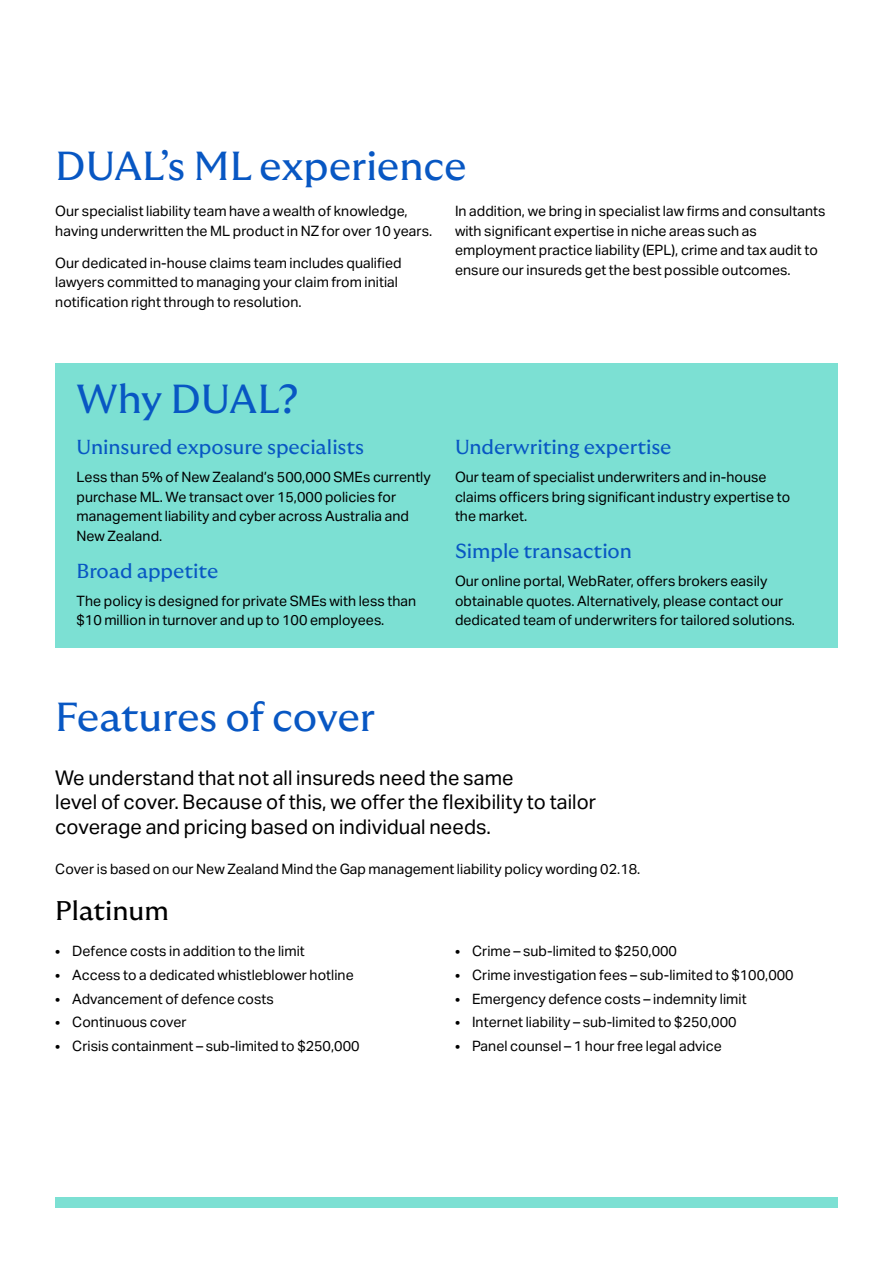
<style>
.page{position:relative;width:893px;height:1263px;background:#fff}
.page>*{position:absolute;margin:0;border:0;box-sizing:border-box;transform-origin:0 0}
.t1{font:40.5px "GT Ultra Median";letter-spacing:-.005em;color:#0857c3}
.t2{font:27px "GT Ultra Median";color:#000}
.t3{font:20.25px/24.3px "Aktiv Grotesk";color:#000}
.t4{font:20.25px "GT Ultra Median";color:#0857c3}
.t5{font:14.25px/19.5px "Aktiv Grotesk";color:#000}
</style>
<div class="page">
<div style="left:55px;top:1197px;width:783px;height:11px;background:#7ce0d3"></div>
<div style="left:55px;top:363px;width:783px;height:284px;background:#7ce0d3"></div>
<h1 class="t1" style="left:55px;top:143px;width:413px">DUAL’s ML experience</h1>
<p class="t5" style="left:55px;top:201px;width:378px">Our specialist liability team have a wealth of knowledge, having underwritten the ML product in NZ for over 10 years.</p>
<p class="t5" style="left:55px;top:253px;width:348px">Our dedicated in-house claims team includes qualified lawyers committed to managing your claim from initial notification right through to resolution.</p>
<p class="t5" style="left:455px;top:201px;width:372px">In addition, we bring in specialist law firms and consultants with significant expertise in niche areas such as employment practice liability (EPL), crime and tax audit to ensure our insureds get the best possible outcomes.</p>
<h1 class="t1" style="left:77px;top:376px;width:224px">Why DUAL?</h1>
<h3 class="t4" style="left:77px;top:436px;width:289px">Uninsured exposure specialists</h3>
<p class="t5" style="left:77px;top:467px;width:356px">Less than 5% of New Zealand’s 500,000 SMEs currently purchase ML. We transact over 15,000 policies for management liability and cyber across Australia and New Zealand.</p>
<h3 class="t4" style="left:77px;top:559px;width:143px">Broad appetite</h3>
<p class="t5" style="left:77px;top:591px;width:341px">The policy is designed for private SMEs with less than $10 million in turnover and up to 100 employees.</p>
<h3 class="t4" style="left:455px;top:436px;width:218px">Underwriting expertise</h3>
<p class="t5" style="left:455px;top:467px;width:337px">Our team of specialist underwriters and in-house claims officers bring significant industry expertise to the market.</p>
<h3 class="t4" style="left:455px;top:540px;width:178px">Simple transaction</h3>
<p class="t5" style="left:455px;top:572px;width:342px">Our online portal, WebRater, offers brokers easily obtainable quotes. Alternatively, please contact our dedicated team of underwriters for tailored solutions.</p>
<h1 class="t1" style="left:55px;top:695px;width:321px">Features of cover</h1>
<h3 class="t3" style="left:55px;top:766px;width:543px">We understand that not all insureds need the same<br>level of cover. Because of this, we offer the flexibility to tailor coverage and pricing based on individual needs.</h3>
<p class="t5" style="left:55px;top:860px;width:587px">Cover is based on our New Zealand Mind the Gap management liability policy wording 02.18.</p>
<h2 class="t2" style="left:55px;top:895px;width:115px">Platinum</h2>
<p class="t5" style="left:55px;top:941px;width:251px">• Defence costs in addition to the limit</p>
<p class="t5" style="left:55px;top:965px;width:300px">• Access to a dedicated whistleblower hotline</p>
<p class="t5" style="left:55px;top:989px;width:220px">• Advancement of defence costs</p>
<p class="t5" style="left:55px;top:1013px;width:133px">• Continuous cover</p>
<p class="t5" style="left:55px;top:1036px;width:306px">• Crisis containment – sub-limited to $250,000</p>
<p class="t5" style="left:455px;top:941px;width:223px">• Crime – sub-limited to $250,000</p>
<p class="t5" style="left:455px;top:965px;width:340px">• Crime investigation fees – sub-limited to $100,000</p>
<p class="t5" style="left:455px;top:989px;width:293px">• Emergency defence costs – indemnity limit</p>
<p class="t5" style="left:455px;top:1013px;width:283px">• Internet liability – sub-limited to $250,000</p>
<p class="t5" style="left:455px;top:1036px;width:268px">• Panel counsel – 1 hour free legal advice</p>
</div>
